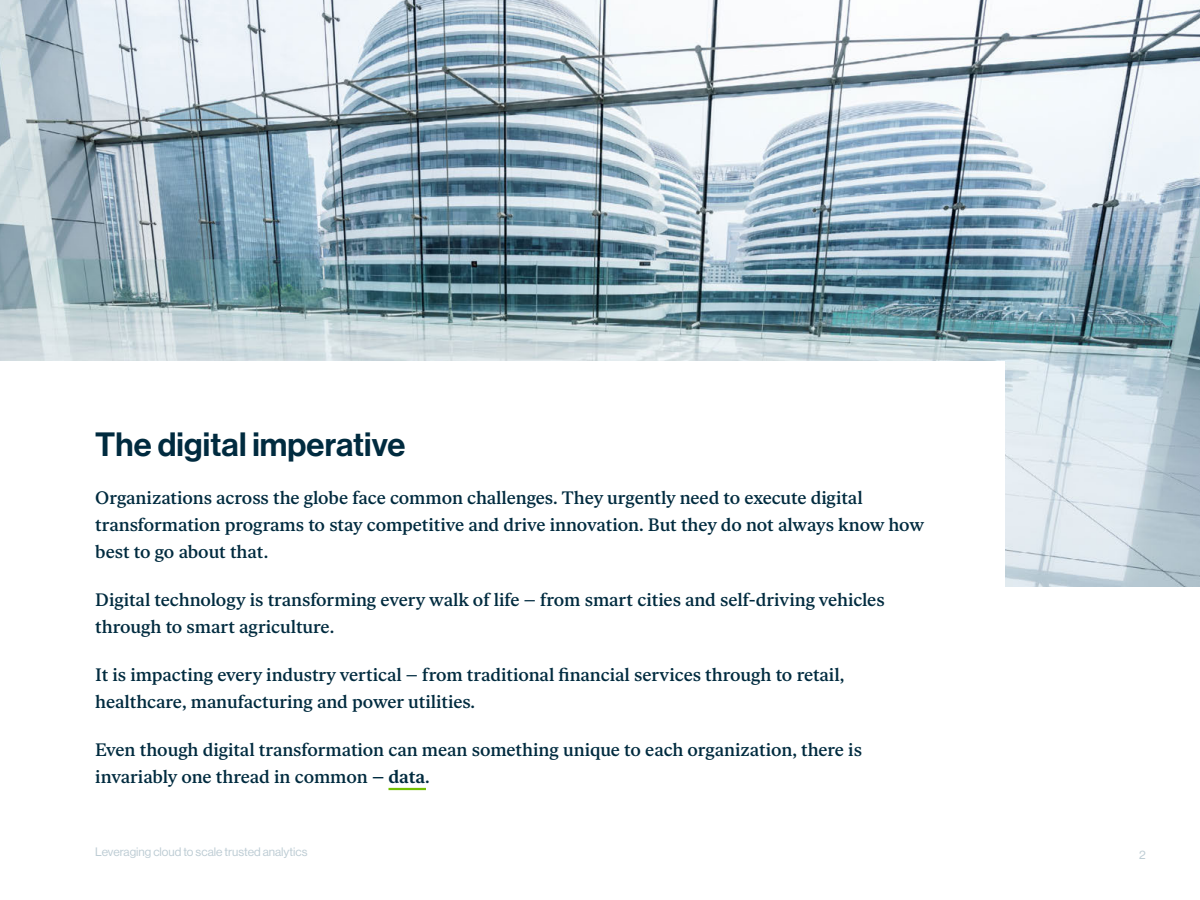
<style>
.page{position:relative;width:1200px;height:900px;background:#fff}
.page>*{position:absolute;margin:0;border:0;box-sizing:border-box;transform-origin:0 0}
.t1{font:500 33px "Haas Grot Disp 65";letter-spacing:.005em;color:#002b3f}
.t2{font:500 18px/27px "Ivar Text";letter-spacing:-.005em;color:#002b3f}
.t3{font:12px "Haas Grot Disp 55 Roman";color:#bdccd4}
.s1{font-weight:600}
</style>
<div class="page">
<img style="left:0;top:0;width:1200px;height:586px">
<div style="left:0;top:362px;width:1005px;height:442px;background:#fff"></div>
<hr style="left:388px;top:788px;width:38px;height:2px;background:#72bf00">
<h1 class="t1" style="left:95px;top:425px;width:312px">The digital imperative</h1>
<p class="t2" style="left:95px;top:484px;width:830px">Organizations across the globe face common challenges. They urgently need to execute digital transformation programs to stay competitive and drive innovation. But they do not always know how best to go about that.</p>
<p class="t2" style="left:95px;top:586px;width:791px">Digital technology is transforming every walk of life – from smart cities and self-driving vehicles through to smart agriculture.</p>
<p class="t2" style="left:95px;top:661px;width:751px">It is impacting every industry vertical – from traditional financial services through to retail, healthcare, manufacturing and power utilities.</p>
<p class="t2" style="left:95px;top:736px;width:768px">Even though digital transformation can mean something unique to each organization, there is invariably one thread in common <span class="s1">– data</span>.</p>
<p class="t3" style="left:95px;top:845px;width:214px">Leveraging cloud to scale trusted analytics</p>
<p class="t3" style="left:1139px;top:848px;width:8px">2</p>
</div>
